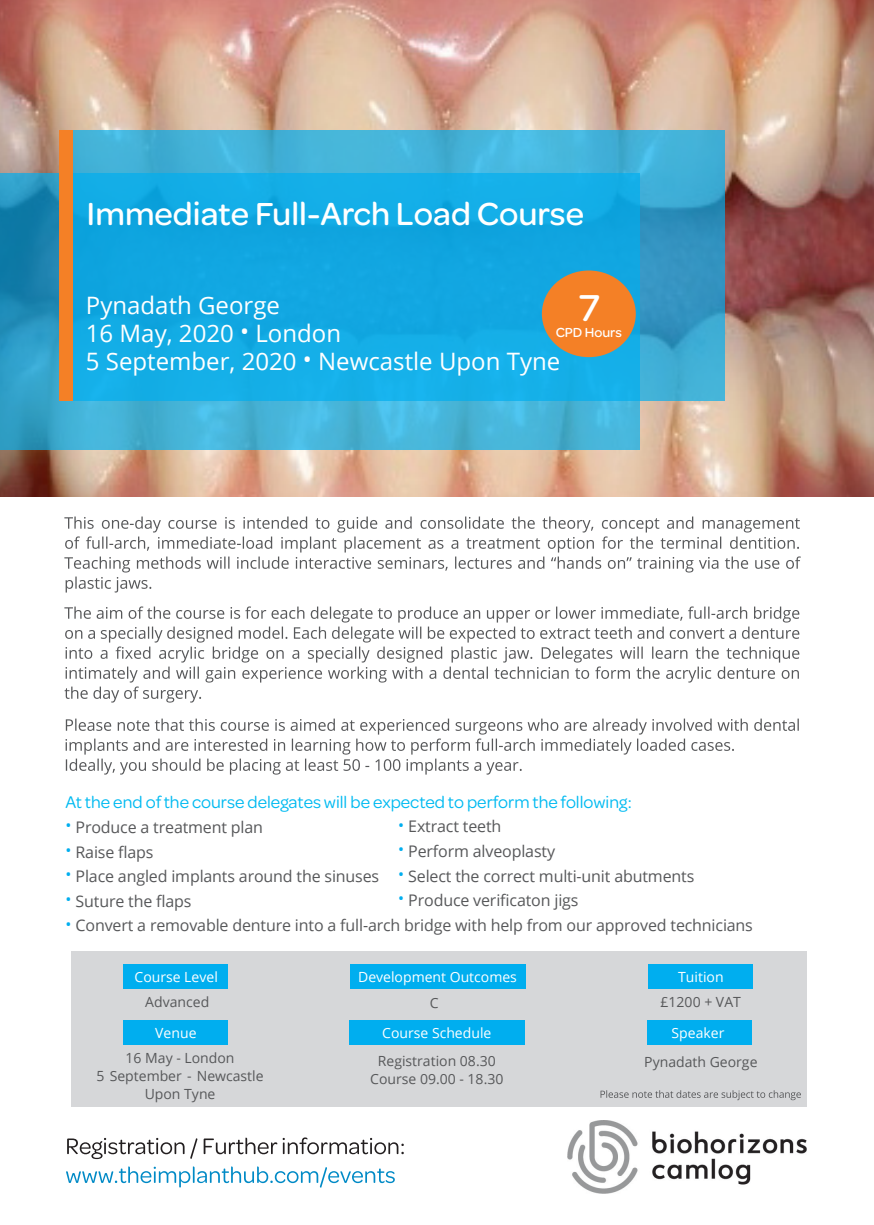
<style>
.page{position:relative;width:874px;height:1225px;background:#fff}
.page>*{position:absolute;margin:0;border:0;box-sizing:border-box;transform-origin:0 0}
.t1{font:500 40px "Omnes";color:#fff}
.t2{font:500 34px "Omnes";color:#fff}
.t3{font:24px "Open Sans";color:#fff}
.t4{font:18px "Omnes";color:#00baf1}
.t5{font:16px "Open Sans";letter-spacing:-.01em;color:#57585a}
.t6{font:14px/18px "Open Sans";color:#57585a;text-align:center}
.t7{font:14px "Open Sans";color:#fff}
.t8{font:500 14px "Omnes";color:#fff}
.s1{color:#00aeef}
</style>
<div class="page">
<svg style="left:65px;top:718px;width:733px;height:56px"></svg>
<svg style="left:64px;top:606px;width:735px;height:96px"></svg>
<svg style="left:64px;top:516px;width:736px;height:76px"></svg>
<img style="left:0;top:0;width:873px;height:496px">
<svg style="left:0;top:173px;width:640px;height:277px;background:#3aa7cd"></svg>
<svg style="left:73px;top:130px;width:651px;height:270px;background:#1eaadf"></svg>
<div style="left:60px;top:130px;width:13px;height:270px;background:#f48026"></div>
<div style="left:541px;top:270px;width:94px;height:87px;background:#f48026;border-radius:50%"></div>
<img style="left:567px;top:1120px;width:239px;height:73px">
<svg style="left:66px;top:1166px;width:328px;height:21px"></svg>
<svg style="left:67px;top:1137px;width:336px;height:22px"></svg>
<div style="left:71px;top:951px;width:735px;height:156px;background:#d6d7d9"></div>
<div style="left:124px;top:964px;width:104px;height:25px;background:#00aeef"></div>
<div style="left:350px;top:964px;width:174px;height:25px;background:#00aeef"></div>
<div style="left:124px;top:1020px;width:104px;height:25px;background:#00aeef"></div>
<div style="left:648px;top:964px;width:104px;height:25px;background:#00aeef"></div>
<div style="left:349px;top:1020px;width:175px;height:25px;background:#00aeef"></div>
<div style="left:646px;top:1020px;width:105px;height:25px;background:#00aeef"></div>
<svg style="left:600px;top:1090px;width:200px;height:10px"></svg>
<p class="t2" style="left:87px;top:191px;width:499px">Immediate Full-Arch Load Course</p>
<p class="t1" style="left:578px;top:280px;width:23px">7</p>
<p class="t8" style="left:555px;top:323px;width:68px">CPD Hours</p>
<p class="t3" style="left:86px;top:289px;width:195px">Pynadath George</p>
<p class="t3" style="left:86px;top:317px;width:256px">16 May, 2020 • London</p>
<p class="t3" style="left:86px;top:345px;width:475px">5 September, 2020 • Newcastle Upon Tyne</p>
<p class="t4" style="left:65px;top:790px;width:567px">At the end of the course delegates will be expected to perform the following:</p>
<p class="t5" style="left:65px;top:816px;width:199px"><span class="s1">•</span> Produce a treatment plan</p>
<p class="t5" style="left:65px;top:840px;width:90px"><span class="s1">•</span> Raise flaps</p>
<p class="t5" style="left:65px;top:865px;width:315px"><span class="s1">•</span> Place angled implants around the sinuses</p>
<p class="t5" style="left:65px;top:890px;width:128px"><span class="s1">•</span> Suture the flaps</p>
<p class="t5" style="left:65px;top:914px;width:688px"><span class="s1">•</span> Convert a removable denture into a full-arch bridge with help from our approved technicians</p>
<p class="t5" style="left:398px;top:815px;width:105px"><span class="s1">•</span> Extract teeth</p>
<p class="t5" style="left:398px;top:840px;width:158px"><span class="s1">•</span> Perform alveoplasty</p>
<p class="t5" style="left:398px;top:865px;width:297px"><span class="s1">•</span> Select the correct multi-unit abutments</p>
<p class="t5" style="left:398px;top:889px;width:182px"><span class="s1">•</span> Produce verificaton jigs</p>
<p class="t7" style="left:134px;top:967px;width:85px">Course Level</p>
<p class="t7" style="left:358px;top:967px;width:160px">Development Outcomes</p>
<p class="t6" style="left:429px;top:993px;width:10px">C</p>
<p class="t7" style="left:155px;top:1023px;width:43px">Venue</p>
<p class="t6" style="left:125px;top:1049px;width:110px">16 May - London</p>
<p class="t6" style="left:96px;top:1067px;width:169px">5 September - Newcastle<br>Upon Tyne</p>
<p class="t6" style="left:145px;top:992px;width:65px">Advanced</p>
<p class="t7" style="left:382px;top:1023px;width:111px">Course Schedule</p>
<p class="t6" style="left:377px;top:1052px;width:119px">Registration 08.30</p>
<p class="t6" style="left:370px;top:1070px;width:135px">Course 09.00 - 18.30</p>
<p class="t7" style="left:677px;top:967px;width:47px">Tuition</p>
<p class="t6" style="left:660px;top:992px;width:82px">£1200 + VAT</p>
<p class="t7" style="left:671px;top:1023px;width:54px">Speaker</p>
<p class="t6" style="left:644px;top:1052px;width:115px">Pynadath George</p>
</div>
